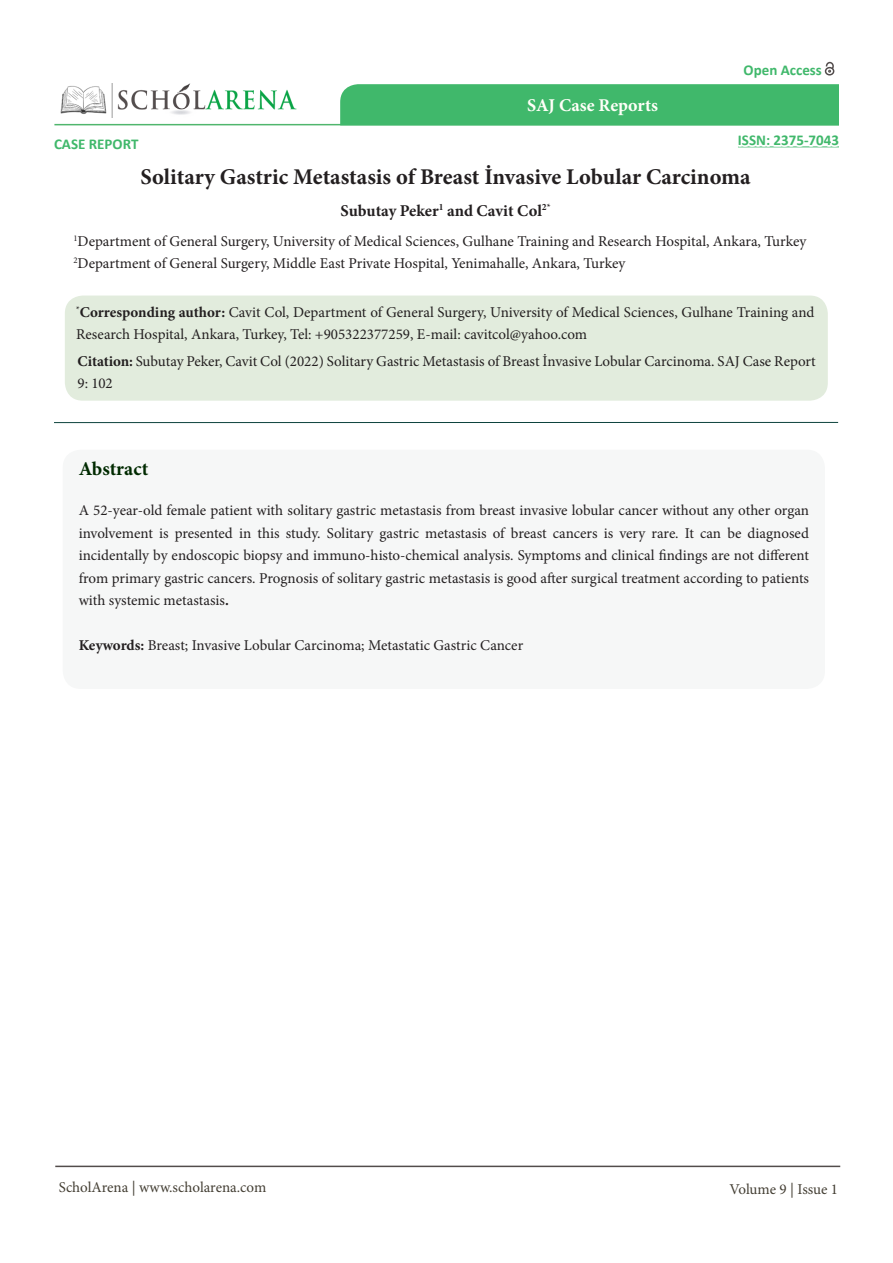
<style>
.page{position:relative;width:893px;height:1263px;background:#fff}
.page>*{position:absolute;margin:0;border:0;box-sizing:border-box;transform-origin:0 0}
.t1{font:700 22.5px "Minion Pro";color:#231f20}
.t2{font:700 19.5px "Minion Pro";color:#002a00}
.t3{font:700 18px "Minion Pro";color:#fffff8}
.t4{font:700 16.5px "Minion Pro";letter-spacing:-.005em;color:#231f20}
.List_Paragraph{font:15px/22.5px "Minion Pro";color:#231f20}
.t5{font:15px "Minion Pro";letter-spacing:-.005em;color:#443f34}
.t6{font:700 15px "Calibri";color:#40b86b}
.t7{font:700 9.6px "Minion Pro";color:#231f20}
.List_Paragraph-2{font:8.7px "Minion Pro";color:#231f20}
.t8{font:700 8.7px "Minion Pro";color:#231f20}
.s1{font-weight:700}
.s2{color:#221e1f}
</style>
<div class="page">
<hr style="left:54px;top:422px;width:784px;height:1px;background:#0d433d">
<div style="left:65px;top:296px;width:763px;height:105px;background:#e2ecdd;border-radius:18px"></div>
<img style="left:60px;top:83px;width:237px;height:34px">
<hr style="left:54px;top:124px;width:785px;height:1px;background:#50b66d">
<svg style="left:54px;top:123px;width:88px;height:3px"></svg>
<div style="left:63px;top:450px;width:762px;height:239px;background:#f6f7f7;border-radius:18px"></div>
<hr style="left:55px;top:1165px;width:785px;height:2px;background:#524c4b">
<svg style="left:340px;top:61px;width:499px;height:87px"></svg>
<p class="t6" style="left:54px;top:133px;width:86px">CASE REPORT</p>
<p class="t3" style="left:527px;top:93px;width:132px">SAJ Case Reports</p>
<p class="t6" style="left:744px;top:59px;width:80px">Open Access</p>
<p class="t6" style="left:738px;top:130px;width:103px">ISSN: 2375-7043</p>
<p class="t1" style="left:141px;top:161px;width:612px">Solitary Gastric Metastasis of Breast İnvasive Lobular Carcinoma</p>
<p class="t4" style="left:341px;top:199px;width:100px">Subutay Peker</p>
<p class="t7" style="left:542px;top:200px;width:10px">*2</p>
<p class="t7" style="left:439px;top:200px;width:6px">1</p>
<p class="t4" style="left:447px;top:199px;width:96px">and Cavit Col</p>
<p class="List_Paragraph-2" style="left:73px;top:232px;width:6px">1</p>
<p class="List_Paragraph" style="left:78px;top:230px;width:730px">Department of General Surgery, University of Medical Sciences, Gulhane Training and Research Hospital, Ankara, Turkey</p>
<p class="List_Paragraph-2" style="left:73px;top:255px;width:6px">2</p>
<p class="List_Paragraph" style="left:78px;top:252px;width:549px">Department of General Surgery, Middle East Private Hospital, Yenimahalle, Ankara, Turkey</p>
<p class="t8" style="left:76px;top:303px;width:5px">*</p>
<p class="List_Paragraph" style="left:76px;top:301px;width:740px"><span class="s1">Corresponding author:</span> Cavit Col, Department of General Surgery, University of Medical Sciences, Gulhane Training and<br>Research Hospital, Ankara, Turkey, Tel: +905322377259, -E mail: cavitcol@yahoo.com</p>
<p class="List_Paragraph" style="left:78px;top:350px;width:740px"><span class="s1">Citation:</span> Subutay Peker, Cavit Col (2022) Solitary Gastric Metastasis of Breast İnvasive Lobular Carcinoma. <span class="s2">SAJ Case Report<br></span>9: 102</p>
<p class="t2" style="left:79px;top:455px;width:71px">Abstract</p>
<p class="List_Paragraph" style="left:79px;top:499px;width:732px;text-align:justify">A 52-year-old female patient with solitary gastric metastasis from breast invasive lobular cancer without any other organ involvement is presented in this study. Solitary gastric metastasis of breast cancers is very rare. It can be diagnosed incidentally by endoscopic biopsy and immuno-histo-chemical analysis. Symptoms and clinical findings are not different from primary gastric cancers. Prognosis of solitary gastric metastasis is good after surgical treatment according to patients with systemic metastasis<span class="s1">.</span></p>
<p class="List_Paragraph" style="left:79px;top:634px;width:446px"><span class="s1">Keywords:</span> Breast; Invasive Lobular Carcinoma; Metastatic Gastric Cancer</p>
<p class="t5" style="left:59px;top:1177px;width:209px">ScholArena | www.scholarena.com</p>
<p class="t5" style="left:729px;top:1179px;width:110px">Volume 9 | Issue 1</p>
</div>
